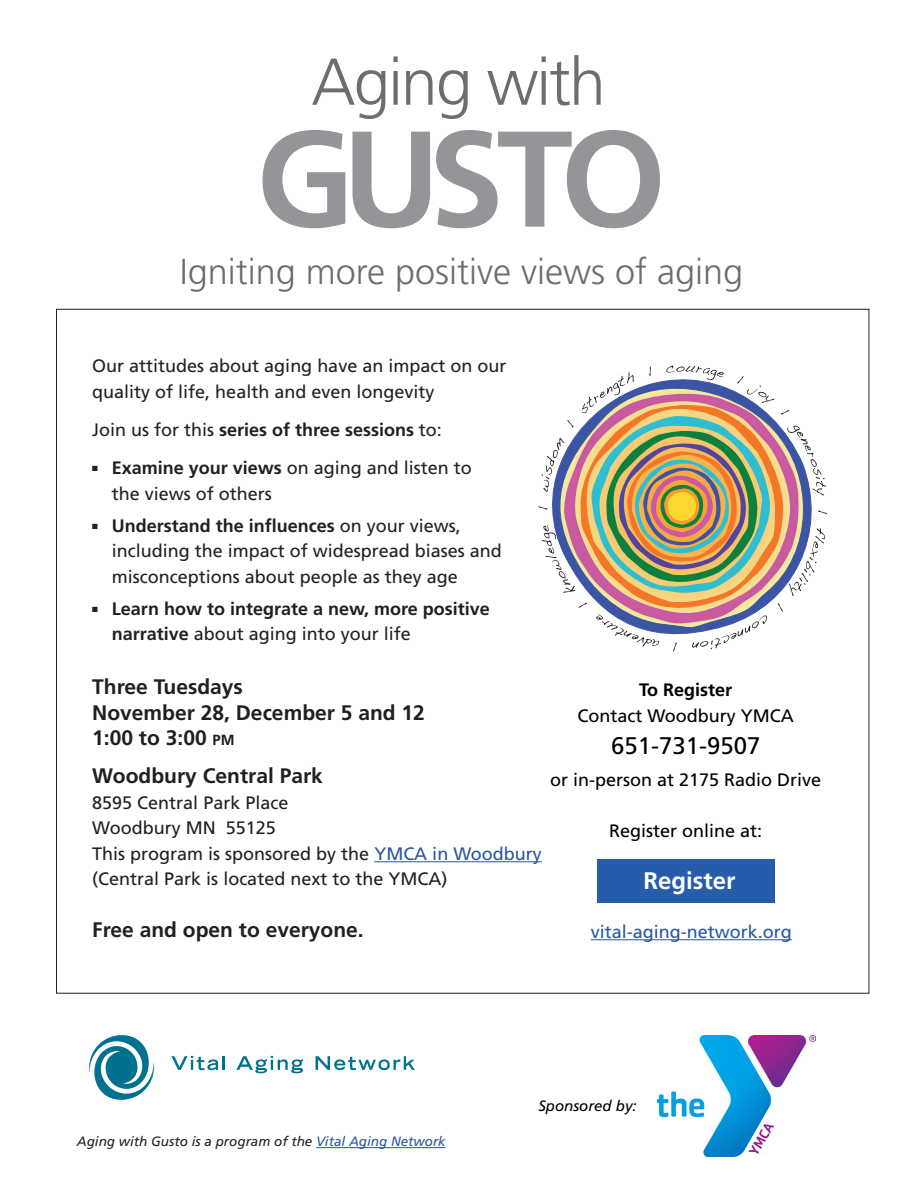
<style>
.page{position:relative;width:918px;height:1188px;background:#fff}
.page>*{position:absolute;margin:0;border:0;box-sizing:border-box;transform-origin:0 0}
.t1{font:700 136.05px "Frutiger";letter-spacing:-.09em;color:#939598}
.t2{font:300 66.15px "Frutiger";letter-spacing:-.03em;color:#6c6d70}
.t3{font:300 36px "Frutiger";color:#6c6d70}
.DiscussionName{font:24px "Frutiger";color:#000}
.DiscussionName-2{font:700 24px "Frutiger";color:#fff}
.body_left{font:700 21px/25.5px "Frutiger";color:#231f20}
.body_left-2{font:18px/25.5px "Frutiger";color:#231f20}
.body_left-3{font:700 18px/25.5px "Frutiger";color:#231f20}
.DiscussionName-3{font:18px/25.5px "Frutiger";color:#000;text-align:center}
.DiscussionName-4{font:18px "Frutiger";color:#2a56a5}
.DiscussionName-5{font:italic 15px "Frutiger";color:#000}
.body_left-4{font:italic 13.5px "Frutiger";color:#231f20}
.s1{font-weight:400}
.s2{font-weight:700}
.s3{font-size:14.7px}
.s4{color:#2a56a5}
</style>
<div class="page">
<svg style="left:89px;top:1035px;width:65px;height:65px"></svg>
<svg style="left:171px;top:1056px;width:54px;height:14px"></svg>
<svg style="left:236px;top:1056px;width:67px;height:17px"></svg>
<svg style="left:316px;top:1056px;width:99px;height:14px"></svg>
<hr style="left:316px;top:1147px;width:130px;height:1px;background:#2a56a5">
<svg style="left:538px;top:365px;width:289px;height:287px"></svg>
<div style="left:597px;top:860px;width:177px;height:43px;background:#275caa"></div>
<hr style="left:374px;top:861px;width:168px;height:1px;background:#2a56a5">
<img style="left:657px;top:1035px;width:158px;height:121px">
<hr style="left:591px;top:939px;width:201px;height:1px;background:#2a56a5">
<p class="t2" style="left:311px;top:44px;width:296px">Aging with</p>
<p class="t1" style="left:256px;top:99px;width:412px">GUSTO</p>
<p class="t3" style="left:180px;top:251px;width:565px">Igniting more positive views of aging</p>
<p class="body_left-2" style="left:92px;top:353px;width:416px">Our attitudes about aging have an impact on our quality of life, health and even longevity</p>
<p class="body_left-3" style="left:92px;top:417px;width:351px"><span class="s1">Join us for this</span> series of three sessions <span class="s1">to:</span></p>
<p class="body_left-2" style="left:112px;top:456px;width:362px;text-indent:-19px">■ <span class="s2">Examine your views</span> on aging and listen to the views of others</p>
<p class="body_left-2" style="left:112px;top:513px;width:392px;text-indent:-19px">■ <span class="s2">Understand the influences</span> on your views, including the impact of widespread biases and misconceptions about people as they age</p>
<p class="body_left-3" style="left:112px;top:596px;width:380px;text-indent:-19px">■ Learn how to integrate a new, more positive narrative <span class="s1">about aging into your life</span></p>
<p class="body_left" style="left:92px;top:674px;width:334px">Three Tuesdays<br>November 28, December 5 and 12<br>1:00 to 3:00 <span class="s3">pm</span></p>
<p class="body_left" style="left:92px;top:764px;width:232px">Woodbury Central Park</p>
<p class="body_left-2" style="left:92px;top:790px;width:451px">8595 Central Park Place<br>Woodbury MN 55125<br>This program is sponsored by the <span class="s4">YMCA in Woodbury </span>(Central Park is located next to the YMCA)</p>
<p class="body_left" style="left:92px;top:917px;width:273px">Free and open to everyone.</p>
<p class="DiscussionName-3" style="left:578px;top:677px;width:218px"><span class="s2">To Register<br></span>Contact Woodbury YMCA</p>
<p class="DiscussionName" style="left:611px;top:731px;width:151px">651-731-9507</p>
<p class="DiscussionName-3" style="left:550px;top:767px;width:273px">or in-person at 2175 Radio Drive</p>
<p class="DiscussionName-3" style="left:609px;top:818px;width:155px">Register online at:</p>
<p class="DiscussionName-2" style="left:643px;top:867px;width:94px">Register</p>
<p class="DiscussionName-4" style="left:591px;top:921px;width:203px">vital-aging-network.org</p>
<p class="body_left-4" style="left:77px;top:1134px;width:370px">Aging with Gusto is a program of the <span class="s4">Vital Aging Network</span></p>
<p class="DiscussionName-5" style="left:538px;top:1097px;width:100px">Sponsored by:</p>
</div>
